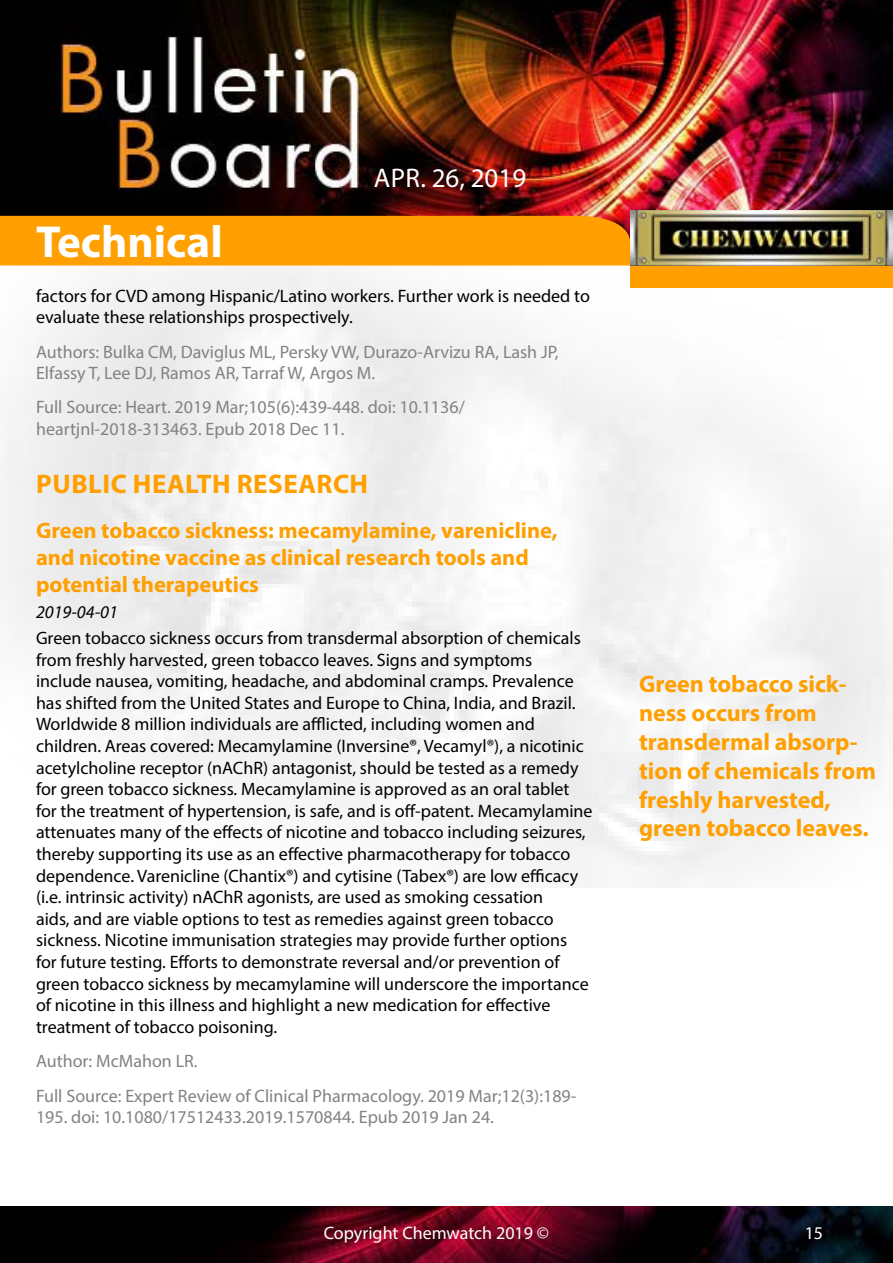
<style>
.page{position:relative;width:893px;height:1263px;background:#fff}
.page>*{position:absolute;margin:0;border:0;box-sizing:border-box;transform-origin:0 0}
.t1{font:700 45px "Myriad Pro";color:#fff}
.t2{font:700 27px "Myriad Pro";letter-spacing:.02em;color:#ff9f00}
.t3{font:27px "Myriad Pro";color:#fff}
.t4{font:700 24px/28.8px "Myriad Pro";color:#ff9f00}
.t5{font:700 22.5px/27px "Myriad Pro";color:#ff9f00}
.t6{font:18px/21.6px "Myriad Pro";color:#000}
.t7{font:18px/21.6px "Myriad Pro";color:#808285}
.t8{font:18px "Myriad Pro";color:#fff}
.t9{font:italic 18px "Myriad Pro";color:#000}
</style>
<div class="page">
<img style="left:0;top:0;width:893px;height:887px">
<div style="left:630px;top:265px;width:263px;height:23px;background:#ff9f00"></div>
<img style="left:630px;top:210px;width:262px;height:56px">
<svg style="left:0;top:216px;width:630px;height:72px"></svg>
<img style="left:0;top:1206px;width:893px;height:57px">
<h2 class="t3" style="left:374px;top:161px;width:154px">Apr. 26, 2019</h2>
<h1 class="t1" style="left:36px;top:213px;width:188px">Technical</h1>
<p class="t6" style="left:36px;top:284px;width:555px">factors for CVD among Hispanic/Latino workers. Further work is needed to evaluate these relationships prospectively.</p>
<p class="t7" style="left:36px;top:340px;width:524px">Authors: Bulka CM, Daviglus ML, Persky VW, Durazo-Arvizu RA, Lash JP,<br>Elfassy T, Lee DJ, Ramos AR, Tarraf W, Argos M.</p>
<p class="t7" style="left:36px;top:396px;width:430px">Full Source: Heart. 2019 Mar;105(6):439-448. doi: 10.1136/ heartjnl-2018-313463. Epub 2018 Dec 11.</p>
<h2 class="t2" style="left:36px;top:466px;width:333px">PUBLIC HEALTH RESEARCH</h2>
<p class="t5" style="left:36px;top:516px;width:523px">Green tobacco sickness: mecamylamine, varenicline, and nicotine vaccine as clinical research tools and potential therapeutics</p>
<p class="t9" style="left:36px;top:601px;width:83px">2019-04-01</p>
<p class="t6" style="left:36px;top:627px;width:558px">Green tobacco sickness occurs from transdermal absorption of chemicals from freshly harvested, green tobacco leaves. Signs and symptoms<br>include nausea, vomiting, headache, and abdominal cramps. Prevalence has shifted from the United States and Europe to China, India, and Brazil.<br>Worldwide 8 million individuals are afflicted, including women and children. Areas covered: Mecamylamine (Inversine®, Vecamyl®), a nicotinic acetylcholine receptor (nAChR) antagonist, should be tested as a remedy for green tobacco sickness. Mecamylamine is approved as an oral tablet for the treatment of hypertension, is safe, and is off-patent. Mecamylamine attenuates many of the effects of nicotine and tobacco including seizures, thereby supporting its use as an effective pharmacotherapy for tobacco dependence. Varenicline (Chantix®) and cytisine (Tabex®) are low efficacy (i.e. intrinsic activity) nAChR agonists, are used as smoking cessation<br>aids, and are viable options to test as remedies against green tobacco sickness. Nicotine immunisation strategies may provide further options<br>for future testing. Efforts to demonstrate reversal and/or prevention of green tobacco sickness by mecamylamine will underscore the importance of nicotine in this illness and highlight a new medication for effective treatment of tobacco poisoning.</p>
<p class="t7" style="left:36px;top:1044px;width:542px;line-height:34.3px">Author: McMahon LR.<br>Full Source: Expert Review of Clinical Pharmacology. 2019 Mar;12(3):189-</p>
<p class="t7" style="left:36px;top:1106px;width:459px">195. doi: 10.1080/17512433.2019.1570844. Epub 2019 Jan 24.</p>
<h3 class="t4" style="left:639px;top:669px;width:238px">Green tobacco sick&shy;ness occurs from transdermal absorp&shy;tion of chemicals from freshly harvested, green tobacco leaves.</h3>
<p class="t8" style="left:324px;top:1222px;width:227px">Copyright Chemwatch 2019 ©</p>
<p class="t8" style="left:805px;top:1222px;width:20px">15</p>
</div>
